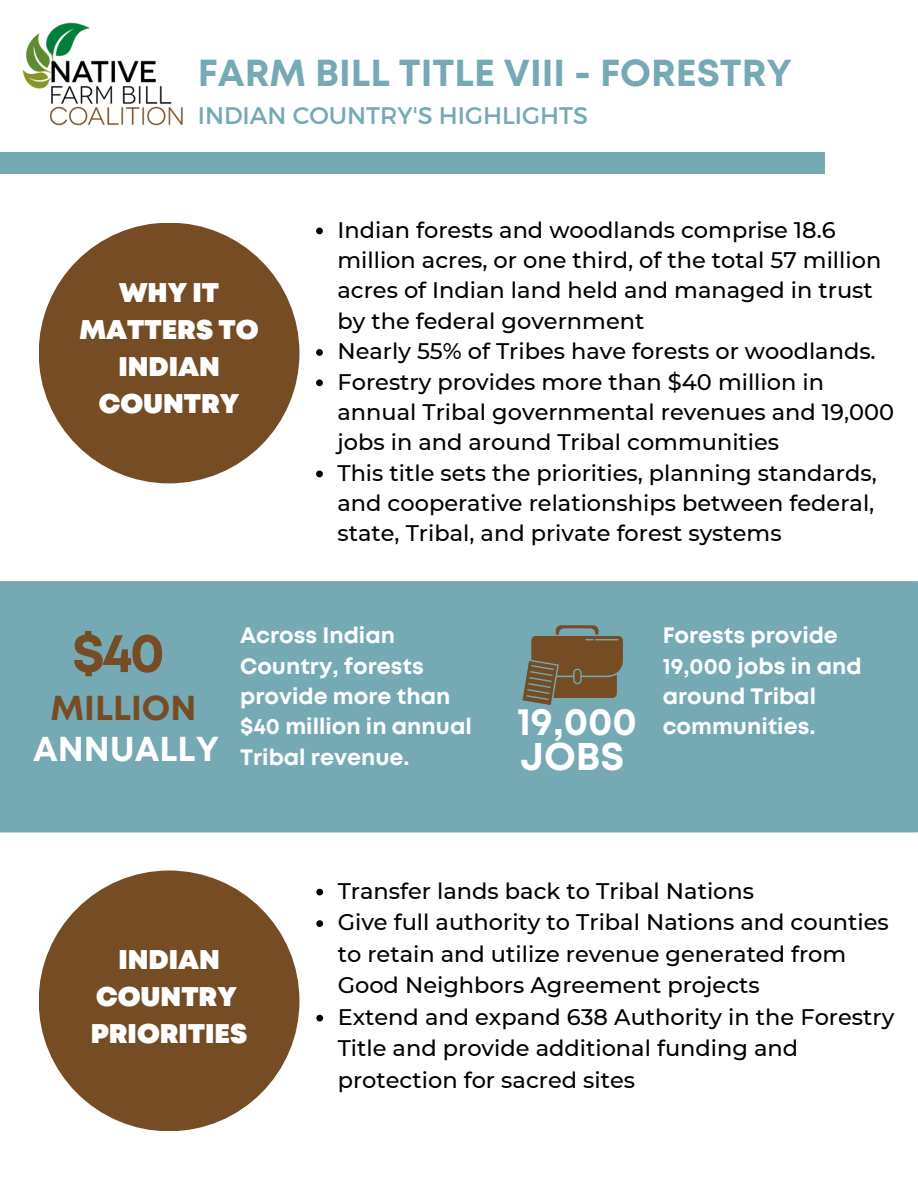
<style>
.page{position:relative;width:918px;height:1188px;background:#fff}
.page>*{position:absolute;margin:0;border:0;box-sizing:border-box;transform-origin:0 0}
.t1{font:700 55.2px "Mont";color:#754c24}
.t2{font:700 38.55px/35.2px "Mont";color:#fff}
.t3{font:700 37.5px "Mont";color:#75a9b3}
.t4{font:700 34.5px "Mont";color:#754c24}
.t5{font:900 27px/37.2px "Mont";color:#fff;text-align:center}
.t6{font:24px "Montserrat";color:#75a9b3}
.t7{font:500 22.5px/30.3px "Montserrat";color:#000}
.t8{font:700 22.35px/30.3px "Mont";color:#fff}
</style>
<div class="page">
<svg style="left:316px;top:228px;width:7px;height:6px"></svg>
<svg style="left:316px;top:349px;width:7px;height:7px"></svg>
<svg style="left:316px;top:379px;width:7px;height:7px"></svg>
<svg style="left:316px;top:471px;width:7px;height:6px"></svg>
<img style="left:22px;top:22px;width:161px;height:104px">
<div style="left:0;top:152px;width:825px;height:22px;background:#75a9b3"></div>
<div style="left:39px;top:223px;width:260px;height:260px;background:#754c24;border-radius:50%"></div>
<div style="left:39px;top:871px;width:260px;height:260px;background:#754c24;border-radius:50%"></div>
<div style="left:0;top:581px;width:918px;height:251px;background:#75a9b3"></div>
<svg style="left:316px;top:889px;width:7px;height:6px"></svg>
<svg style="left:316px;top:920px;width:7px;height:7px"></svg>
<svg style="left:316px;top:1015px;width:7px;height:6px"></svg>
<svg style="left:521px;top:615px;width:112px;height:96px;background:#757969"></svg>
<h3 class="t3" style="left:198px;top:59px;width:596px">FARM BILL TITLE VIII - FORESTRY</h3>
<p class="t6" style="left:198px;top:100px;width:392px">INDIAN COUNTRY'S HIGHLIGHTS</p>
<p class="t5" style="left:80px;top:276px;width:180px">WHY IT<br>MATTERS TO<br>INDIAN<br>COUNTRY</p>
<p class="t7" style="left:337px;top:214px;width:558px">Indian forests and woodlands comprise 18.6 million acres, or one third, of the total 57 million acres of Indian land held and managed in trust by the federal government<br>Nearly 55% of Tribes have forests or woodlands.<br>Forestry provides more than $40 million in annual Tribal governmental revenues and 19,000 jobs in and around Tribal communities<br>This title sets the priorities, planning standards, and cooperative relationships between federal, state, Tribal, and private forest systems</p>
<p class="t8" style="left:240px;top:622px;width:156px">Across Indian</p>
<p class="t8" style="left:240px;top:652px;width:185px">Country, forests</p>
<p class="t8" style="left:240px;top:683px;width:212px">provide more than</p>
<p class="t8" style="left:240px;top:713px;width:233px">$40 million in annual</p>
<p class="t8" style="left:33px;top:743px;width:378px"><sup>ANNUALLY</sup> Tribal revenue.</p>
<h1 class="t1" style="left:72px;top:632px;width:94px">$40</h1>
<h3 class="t4" style="left:51px;top:695px;width:147px">MILLION</h3>
<h2 class="t2" style="left:517px;top:707px;width:121px">19,000<br>JOBS</h2>
<p class="t8" style="left:663px;top:622px;width:200px">Forests provide<br>19,000 jobs in and around Tribal communities.</p>
<p class="t5" style="left:91px;top:943px;width:158px">INDIAN<br>COUNTRY<br>PRIORITIES</p>
<p class="t7" style="left:338px;top:875px;width:558px;line-height:31.5px">Transfer lands back to Tribal Nations<br>Give full authority to Tribal Nations and counties to retain and utilize revenue generated from Good Neighbors Agreement projects<br>Extend and expand 638 Authority in the Forestry Title and provide additional funding and protection for sacred sites</p>
</div>
